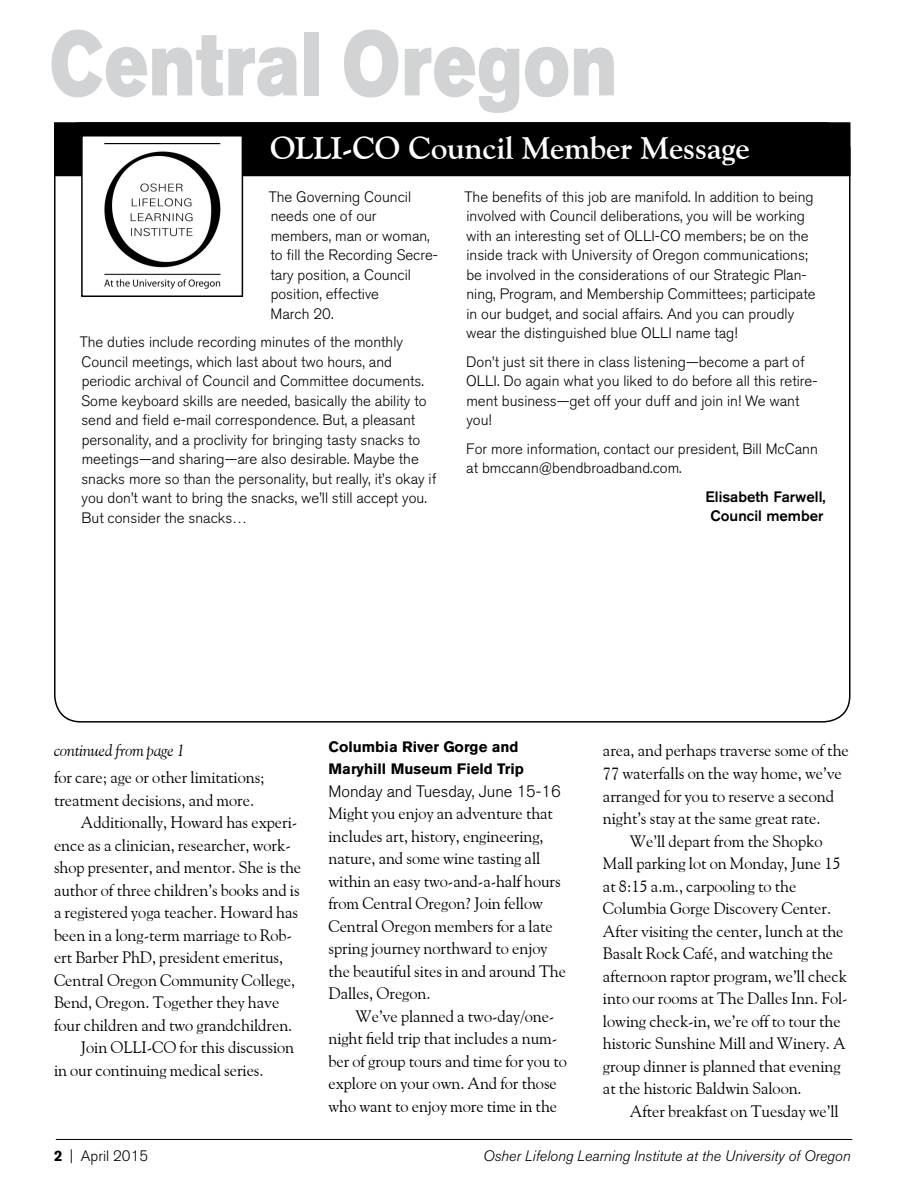
<style>
.page{position:relative;width:918px;height:1188px;background:#fff}
.page>*{position:absolute;margin:0;border:0;box-sizing:border-box;transform-origin:0 0}
.t1{font:90px "Akzidenz Grotesk BQ Super";letter-spacing:.015em;color:#d1d3d4;scale:.8 1}
.t2{font:700 31.5px "Goudy Old Style BT";letter-spacing:-.005em;color:#fff}
.t3{font:16.5px/22.5px "Goudy Old Style BT";letter-spacing:-.005em;color:#000}
.t4{font:300 16.5px "Akzidenz Grotesk BQ";letter-spacing:-.005em;color:#000}
.t5{font:italic 16.5px "Goudy Old Style BT";letter-spacing:-.01em;color:#000}
.t6{font:300 15px/19.5px "Akzidenz Grotesk BQ";color:#000}
.t7{font:italic 300 15px "Akzidenz Grotesk BQ";color:#000}
.t8{font:700 15px/22.5px "Akzidenz Grotesk BQ";color:#000}
.t9{font:500 15px/19.5px "Akzidenz Grotesk BQ";color:#000;text-align:center}
.s1{font-weight:700}
</style>
<div class="page">
<hr style="left:56px;top:1139px;width:796px;height:1px;background:#000">
<div style="left:55px;top:123px;width:795px;height:53px;background:#000"></div>
<div style="left:54px;top:122px;width:796px;height:54px;border:2px solid #000"></div>
<div style="left:82px;top:136px;width:160px;height:160px;background:#fff"></div>
<img style="left:104px;top:144px;width:116px;height:144px">
<div style="left:81px;top:135px;width:162px;height:162px;border:2px solid #000"></div>
<h1 class="t1" style="left:50px;top:12px;width:711px">Central Oregon</h1>
<h2 class="t2" style="left:270px;top:128px;width:482px">OLLI-CO Council Member Message</h2>
<p class="t6" style="left:269px;top:187px;width:171px">The Governing Council needs one of our members, man or woman, to fill the Recording Secre&shy;tary position, a Council position, effective<br>March 20.</p>
<p class="t6" style="left:80px;top:333px;width:358px">The duties include recording minutes of the monthly Council meetings, which last about two hours, and periodic archival of Council and Committee documents.<br>Some keyboard skills are needed, basically the ability to send and field e-mail correspondence. But, a pleasant personality, and a proclivity for bringing tasty snacks to meetings—and sharing—are also desirable. Maybe the snacks more so than the personality, but really, it’s okay if you don’t want to bring the snacks, we’ll still accept you.<br>But consider the snacks…</p>
<p class="t6" style="left:464px;top:187px;width:353px">The benefits of this job are manifold. In addition to being involved with Council deliberations, you will be working with an interesting set of OLLI-CO members; be on the inside track with University of Oregon communications; be involved in the considerations of our Strategic Plan&shy;ning, Program, and Membership Committees; participate in our budget, and social affairs. And you can proudly wear the distinguished blue OLLI name tag!</p>
<p class="t6" style="left:466px;top:352px;width:353px">Don’t just sit there in class listening—become a part of OLLI. Do again what you liked to do before all this retire&shy;ment business—get off your duff and join in! We want you!</p>
<p class="t6" style="left:466px;top:439px;width:353px">For more information, contact our president, Bill McCann at bmccann@bendbroadband.com.</p>
<p class="t9" style="left:706px;top:486px;width:121px">Elisabeth Farwell,<br>Council member</p>
<p class="t5" style="left:54px;top:740px;width:132px">continued from page 1</p>
<p class="t3" style="left:54px;top:766px;width:212px">for care; age or other limitations;</p>
<p class="t3" style="left:54px;top:788px;width:202px">treatment decisions, and more.</p>
<p class="t3" style="left:81px;top:811px;width:218px">Additionally, Howard has experi-</p>
<p class="t3" style="left:54px;top:833px;width:238px">ence as a clinician, researcher, work-</p>
<p class="t3" style="left:54px;top:856px;width:249px">shop presenter, and mentor. She is the</p>
<p class="t3" style="left:54px;top:879px;width:247px">author of three children’s books and is</p>
<p class="t3" style="left:54px;top:901px;width:246px">a registered yoga teacher. Howard has</p>
<p class="t3" style="left:54px;top:924px;width:240px">been in a long-term marriage to Rob-</p>
<p class="t3" style="left:54px;top:946px;width:231px">ert Barber PhD, president emeritus,</p>
<p class="t3" style="left:54px;top:969px;width:243px">Central Oregon Community College,</p>
<p class="t3" style="left:54px;top:991px;width:227px">Bend, Oregon. Together they have</p>
<p class="t3" style="left:54px;top:1014px;width:240px">four children and two grandchildren.</p>
<p class="t3" style="left:81px;top:1036px;width:215px">Join OLLI-CO for this discussion</p>
<p class="t3" style="left:54px;top:1059px;width:211px">in our continuing medical series.</p>
<p class="t8" style="left:328px;top:735px;width:197px">Columbia River Gorge and<br>Maryhill Museum Field Trip</p>
<p class="t4" style="left:328px;top:782px;width:234px">Monday and Tuesday, June 15-16</p>
<p class="t3" style="left:328px;top:802px;width:239px">Might you enjoy an adventure that includes art, history, engineering, nature, and some wine tasting all within an easy two-and-a-half hours from Central Oregon? Join fellow<br>Central Oregon members for a late spring journey northward to enjoy the beautiful sites in and around The<br>Dalles, Oregon.</p>
<p class="t3" style="left:328px;top:1005px;width:240px;text-indent:27px">We’ve planned a two-day/one&shy;night field trip that includes a num&shy;ber of group tours and time for you to explore on your own. And for those who want to enjoy more time in the</p>
<p class="t3" style="left:603px;top:739px;width:247px">area, and perhaps traverse some of the</p>
<p class="t3" style="left:603px;top:762px;width:240px">77 waterfalls on the way home, we’ve</p>
<p class="t3" style="left:603px;top:784px;width:233px">arranged for you to reserve a second</p>
<p class="t3" style="left:603px;top:807px;width:219px">night’s stay at the same great rate.</p>
<p class="t3" style="left:630px;top:829px;width:194px">We’ll depart from the Shopko</p>
<p class="t3" style="left:603px;top:852px;width:239px">Mall parking lot on Monday, June 15</p>
<p class="t3" style="left:603px;top:874px;width:195px">at 8:15 a.m., carpooling to the</p>
<p class="t3" style="left:603px;top:897px;width:230px">Columbia Gorge Discovery Center.</p>
<p class="t3" style="left:603px;top:919px;width:242px">After visiting the center, lunch at the</p>
<p class="t3" style="left:603px;top:942px;width:232px">Basalt Rock Café, and watching the</p>
<p class="t3" style="left:603px;top:964px;width:246px">afternoon raptor program, we’ll check</p>
<p class="t3" style="left:603px;top:987px;width:246px">into our rooms at The Dalles Inn. Fol-</p>
<p class="t3" style="left:603px;top:1009px;width:239px">lowing check-in, we’re off to tour the</p>
<p class="t3" style="left:603px;top:1032px;width:244px">historic Sunshine Mill and Winery. A</p>
<p class="t3" style="left:603px;top:1054px;width:239px">group dinner is planned that evening</p>
<p class="t3" style="left:603px;top:1077px;width:200px">at the historic Baldwin Saloon.</p>
<p class="t3" style="left:630px;top:1099px;width:210px">After breakfast on Tuesday we’ll</p>
<p class="t6" style="left:54px;top:1146px;width:96px"><span class="s1">2</span> | April 2015</p>
<p class="t7" style="left:483px;top:1147px;width:369px">Osher Lifelong Learning Institute at the University of Oregon</p>
</div>
